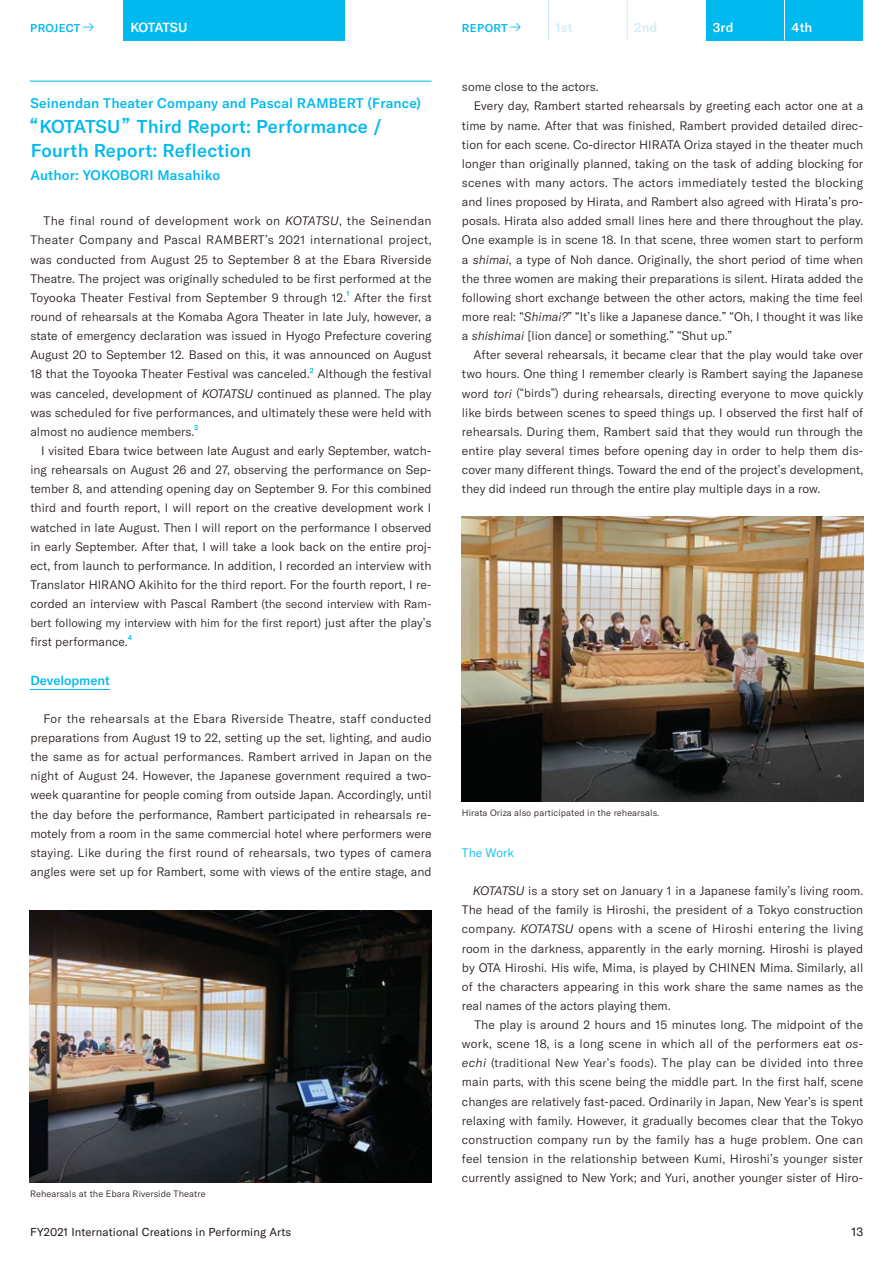
<style>
.page{position:relative;width:893px;height:1263px;background:#fff}
.page>*{position:absolute;margin:0;border:0;box-sizing:border-box;transform-origin:0 0}
.t1{font:500 18.3px/24px "GT America";letter-spacing:.01em;color:#00b9ef}
.t2{font:500 13.8px "GT America";letter-spacing:.01em;color:#00b9ef}
.t3{font:500 13.05px "GT America";color:#00b9ef}
.t4{font:500 13.05px "GT America";letter-spacing:-.045em;color:#fff}
.t5{font:500 13.05px "GT America";letter-spacing:.01em;color:#d1ecfb}
.t6{font:500 13.05px "GT America";letter-spacing:-.005em;color:#fff}
.t7{font:300 12.15px/19.2px "GT America";color:#231916;text-align:justify}
.t8{font:300 12.15px "GT America";letter-spacing:.02em;color:#231916}
.t9{font:300 12.15px "GT America";color:#00b9ef}
.t10{font:12.15px "GT America";color:#231916}
.t11{font:300 11.55px "GT America";color:#231916}
.t12{font:11.4px "GT America";letter-spacing:.01em;color:#231916}
.t13{font:500 11.25px "GT America";letter-spacing:.03em;color:#00b9ef}
.t14{font:300 9.15px "GT America";letter-spacing:.01em;color:#231916}
.t15{font:500 7.2px "GT America";color:#00b9ef}
.s1{font-family:"Netto Icons OT";font-weight:400}
.s2{font-family:"TB Go Std B";font-weight:400;font-size:18px}
.s3{font-style:italic}
.s4{font-family:"Koburina Go Std N W3";font-weight:400;font-size:12px}
.s5{font-size:11.55px}
.s6{font-size:12.15px}
.s7{font-family:"Koburina Go Std N W3";font-weight:400;font-size:11.4px}
</style>
<div class="page">
<div style="left:123px;top:0;width:221px;height:40px;background:#00b9ef"></div>
<div style="left:784px;top:0;width:79px;height:40px;background:#00b9ef"></div>
<div style="left:706px;top:0;width:78px;height:40px;background:#00b9ef"></div>
<img style="left:30px;top:910px;width:402px;height:272px">
<hr style="left:548px;top:0;width:1px;height:40px;background:#d1ecfb">
<hr style="left:627px;top:0;width:1px;height:40px;background:#d1ecfb">
<hr style="left:784px;top:0;width:1px;height:40px;background:#fff">
<hr style="left:30px;top:689px;width:80px;height:1px;background:#00b9ef">
<hr style="left:30px;top:81px;width:402px;height:1px;background:#00b9ef">
<img style="left:461px;top:517px;width:402px;height:284px">
<p class="t13" style="left:30px;top:21px;width:67px">PROJECT<span class="s1">A</span></p>
<p class="t4" style="left:130px;top:20px;width:59px">KOTATSU</p>
<p class="t13" style="left:462px;top:21px;width:62px">REPORT<span class="s1">A</span></p>
<p class="t5" style="left:556px;top:20px;width:19px">1st</p>
<p class="t5" style="left:634px;top:20px;width:25px">2nd</p>
<p class="t6" style="left:713px;top:20px;width:22px">3rd</p>
<p class="t6" style="left:792px;top:20px;width:22px">4th</p>
<p class="t2" style="left:30px;top:94px;width:392px">Seinendan Theater Company and Pascal RAMBERT (France)</p>
<h1 class="t1" style="left:31px;top:114px;width:353px;text-indent:-10px"><span class="s2">“</span>KOTATSU<span class="s2">”</span>Third Report: Performance /<br>Fourth Report: Reflection</h1>
<p class="t2" style="left:30px;top:166px;width:191px">Author: YOKOBORI Masahiko</p>
<p class="t7" style="left:30px;top:211px;width:403px;text-indent:13px">The final round of development work on <span class="s3">KOTATSU</span>, the Seinendan Theater Company and Pascal RAMBERT<span class="s4">ʼ</span>s 2021 international project, was conducted from August 25 to September 8 at the Ebara Riverside Theatre. The project was originally scheduled to be first performed at the Toyooka Theater Festival from September 9 through 12.</p>
<p class="t15" style="left:347px;top:289px;width:4px">1</p>
<p class="t7" style="left:30px;top:288px;width:403px;text-indent:324px">After the first round of rehearsals at the Komaba Agora Theater in late July, however, a state of emergency declaration was issued in Hyogo Prefecture covering August 20 to September 12. Based on this, it was announced on August 18 that the Toyooka Theater Festival was canceled.</p>
<p class="t15" style="left:310px;top:366px;width:6px">2</p>
<p class="t7" style="left:30px;top:364px;width:403px;text-indent:287px">Although the festival was canceled, development of <span class="s3">KOTATSU</span> continued as planned. The play was scheduled for five performances, and ultimately these were held with almost no audience members.</p>
<p class="t15" style="left:194px;top:423px;width:6px">3</p>
<p class="t7" style="left:30px;top:441px;width:403px;text-indent:11px">I visited Ebara twice between late August and early September, watch&shy;ing rehearsals on August 26 and 27, observing the performance on Sep&shy;tember 8, and attending opening day on September 9. For this combined third and fourth report, I will report on the creative development work I watched in late August. Then I will report on the performance I observed in early September. After that, I will take a look back on the entire proj&shy;ect, from launch to performance. In addition, I recorded an interview with Translator HIRANO Akihito for the third report. For the fourth report, I re&shy;corded an interview with Pascal Rambert <span class="s5">(the second interview with Ram-</span></p>
<p class="t11" style="left:30px;top:616px;width:403px">bert following my interview with him for the first report) <span class="s6">just after the play</span><span class="s4">ʼ</span><span class="s6">s</span></p>
<p class="t7" style="left:30px;top:632px;width:99px">first performance.</p>
<p class="t15" style="left:128px;top:633px;width:6px">4</p>
<p class="t3" style="left:30px;top:673px;width:81px">Development</p>
<p class="t7" style="left:30px;top:709px;width:403px;text-indent:13px">For the rehearsals at the Ebara Riverside Theatre, staff conducted preparations from August 19 to 22, setting up the set, lighting, and audio the same as for actual performances. Rambert arrived in Japan on the night of August 24. However, the Japanese government required a two&shy;week quarantine for people coming from outside Japan. Accordingly, until the day before the performance, Rambert participated in rehearsals re&shy;motely from a room in the same commercial hotel where performers were staying. Like during the first round of rehearsals, two types of camera angles were set up for Rambert, some with views of the entire stage, and</p>
<p class="t14" style="left:30px;top:1188px;width:177px">Rehearsals at the Ebara Riverside Theatre</p>
<p class="t7" style="left:462px;top:77px;width:138px">some close to the actors.</p>
<p class="t7" style="left:474px;top:97px;width:391px">Every day, Rambert started rehearsals by greeting each actor one at a</p>
<p class="t7" style="left:462px;top:116px;width:403px">time by name. After that was finished, Rambert provided detailed direc-</p>
<p class="t7" style="left:462px;top:135px;width:403px">tion for each scene. Co-director HIRATA Oriza stayed in the theater much</p>
<p class="t7" style="left:462px;top:154px;width:403px">longer than originally planned, taking on the task of adding blocking for</p>
<p class="t8" style="left:462px;top:176px;width:403px">scenes with many actors. The actors immediately tested the blocking</p>
<p class="t7" style="left:462px;top:192px;width:403px">and lines proposed by Hirata, and Rambert also agreed with Hirata<span class="s4">ʼ</span>s pro-</p>
<p class="t7" style="left:462px;top:211px;width:403px">posals. Hirata also added small lines here and there throughout the play.</p>
<p class="t7" style="left:462px;top:231px;width:403px">One example is in scene 18. In that scene, three women start to perform</p>
<p class="t7" style="left:462px;top:250px;width:403px">a <span class="s3">shimai</span>, a type of Noh dance. Originally, the short period of time when</p>
<p class="t7" style="left:462px;top:269px;width:403px">the three women are making their preparations is silent. Hirata added the</p>
<p class="t7" style="left:462px;top:288px;width:403px">following short exchange between the other actors, making the time feel</p>
<p class="t7" style="left:462px;top:307px;width:403px">more real: <span class="s4">“</span><span class="s3">Shimai?</span><span class="s4">” “</span>It<span class="s4">ʼ</span>s like a Japanese dance.<span class="s4">” “</span>Oh, I thought it was like</p>
<p class="t7" style="left:462px;top:326px;width:272px">a <span class="s3">shishimai</span> [lion dance] or something.<span class="s4">” “</span>Shut up.<span class="s4">”</span></p>
<p class="t7" style="left:474px;top:345px;width:391px">After several rehearsals, it became clear that the play would take over</p>
<p class="t7" style="left:462px;top:365px;width:403px">two hours. One thing I remember clearly is Rambert saying the Japanese</p>
<p class="t7" style="left:462px;top:384px;width:403px">word <span class="s3">tori</span> <span class="s5">(</span><span class="s7">“</span><span class="s5">birds</span><span class="s7">”</span><span class="s5">)</span> during rehearsals, directing everyone to move quickly</p>
<p class="t7" style="left:462px;top:403px;width:403px">like birds between scenes to speed things up. I observed the first half of</p>
<p class="t7" style="left:462px;top:422px;width:403px">rehearsals. During them, Rambert said that they would run through the</p>
<p class="t7" style="left:462px;top:441px;width:403px">entire play several times before opening day in order to help them dis-</p>
<p class="t7" style="left:462px;top:460px;width:403px">cover many different things. Toward the end of the project<span class="s4">ʼ</span>s development,</p>
<p class="t7" style="left:462px;top:479px;width:360px">they did indeed run through the entire play multiple days in a row.</p>
<p class="t14" style="left:462px;top:807px;width:199px">Hirata Oriza also participated in the rehearsals.</p>
<p class="t9" style="left:462px;top:845px;width:53px">The Work</p>
<p class="t7" style="left:462px;top:881px;width:403px;text-indent:11px"><span class="s3">KOTATSU</span> is a story set on January 1 in a Japanese family<span class="s4">ʼ</span>s living room.<br>The head of the family is Hiroshi, the president of a Tokyo construction company. <span class="s3">KOTATSU</span> opens with a scene of Hiroshi entering the living room in the darkness, apparently in the early morning. Hiroshi is played by OTA Hiroshi. His wife, Mima, is played by CHINEN Mima. Similarly, all of the characters appearing in this work share the same names as the real names of the actors playing them.</p>
<p class="t7" style="left:462px;top:1015px;width:403px;text-indent:12px">The play is around 2 hours and 15 minutes long. The midpoint of the work, scene 18, is a long scene in which all of the performers eat <span class="s3">os&shy;echi</span> <span class="s5">(traditional New Year</span><span class="s7">ʼ</span><span class="s5">s foods)</span>. The play can be divided into three main parts, with this scene being the middle part. In the first half, scene changes are relatively fast-paced. Ordinarily in Japan, New Year<span class="s4">ʼ</span>s is spent relaxing with family. However, it gradually becomes clear that the Tokyo construction company run by the family has a huge problem. One can feel tension in the relationship between Kumi, Hiroshi<span class="s4">ʼ</span>s younger sister currently assigned to New York; and Yuri, another younger sister of Hiro-</p>
<p class="t12" style="left:30px;top:1225px;width:262px">FY2021 International Creations in Performing Arts</p>
<p class="t10" style="left:851px;top:1225px;width:13px">13</p>
</div>
